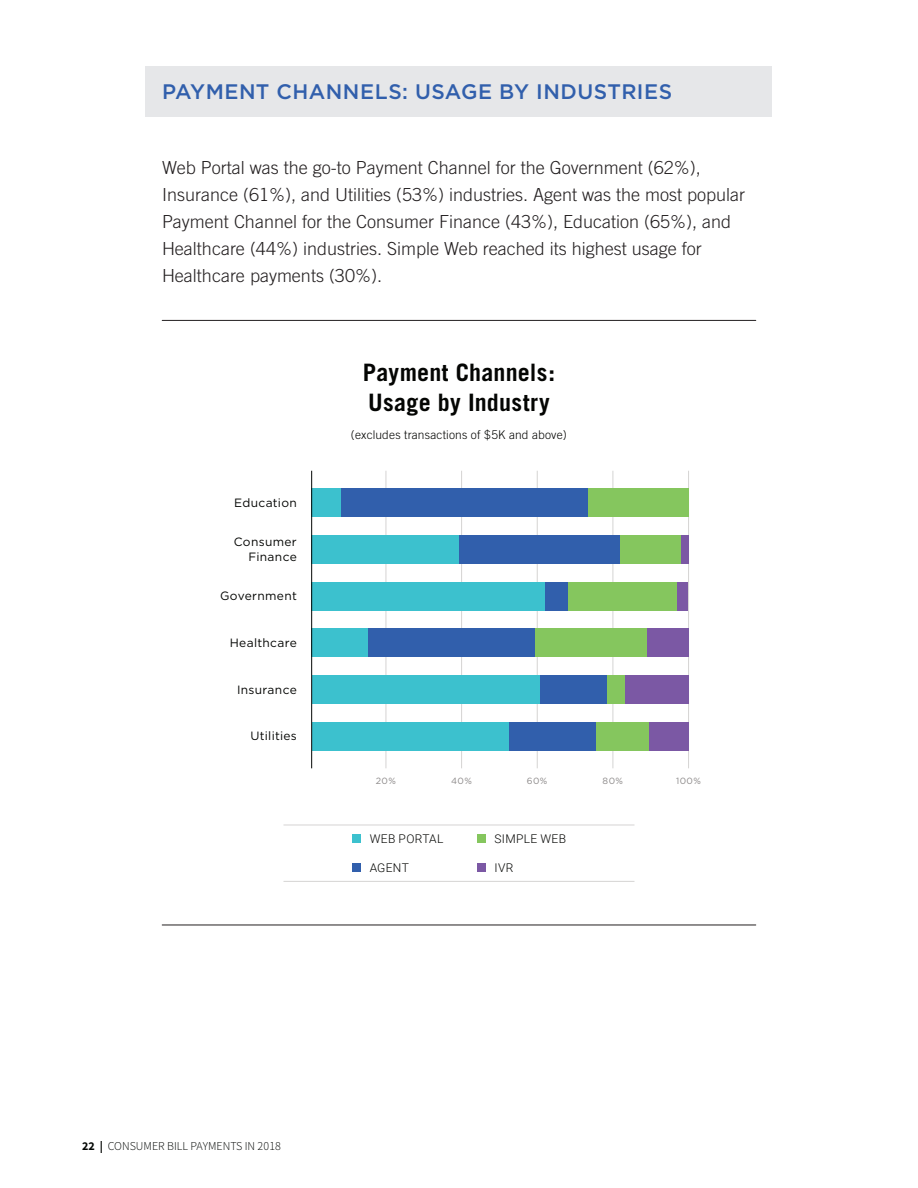
<style>
.page{position:relative;width:918px;height:1188px;background:#fff}
.page>*{position:absolute;margin:0;border:0;box-sizing:border-box;transform-origin:0 0}
.t1{font:700 24px/30px "Trade Gothic";letter-spacing:.01em;color:#040503}
.t2{font:500 21px "Gotham";letter-spacing:.02em;color:#315fac}
.t3{font:300 18px/27px "Trade Gothic";color:#231f20}
.t4{font:12px/14.4px "Gotham";letter-spacing:.025em;color:#040503;text-align:right}
.t5{font:300 12px "Trade Gothic";letter-spacing:.01em;color:#040503}
.t6{font:300 12px "Source Sans Pro";color:#040705}
.t7{font:300 12px "Roboto";letter-spacing:.03em;color:#040503}
.t8{font:9px "Gotham";letter-spacing:.05em;color:#8c8989}
.s1{font-weight:700}
</style>
<div class="page">
<hr style="left:386px;top:471px;width:1px;height:297px;background:#d5d4d3">
<hr style="left:461px;top:471px;width:1px;height:297px;background:#d5d4d3">
<hr style="left:537px;top:471px;width:1px;height:297px;background:#d5d4d3">
<hr style="left:613px;top:471px;width:1px;height:297px;background:#d5d4d3">
<hr style="left:688px;top:471px;width:1px;height:297px;background:#d5d4d3">
<div style="left:312px;top:488px;width:30px;height:29px;background:#3cc1ce"></div>
<div style="left:312px;top:629px;width:56px;height:28px;background:#3cc1ce"></div>
<div style="left:312px;top:582px;width:233px;height:28px;background:#3cc1ce"></div>
<div style="left:312px;top:535px;width:147px;height:29px;background:#3cc1ce"></div>
<div style="left:312px;top:675px;width:228px;height:29px;background:#3cc1ce"></div>
<div style="left:312px;top:722px;width:198px;height:29px;background:#3cc1ce"></div>
<div style="left:341px;top:488px;width:247px;height:29px;background:#315fac"></div>
<div style="left:459px;top:535px;width:161px;height:29px;background:#315fac"></div>
<div style="left:545px;top:582px;width:23px;height:28px;background:#315fac"></div>
<div style="left:368px;top:629px;width:167px;height:28px;background:#315fac"></div>
<div style="left:588px;top:488px;width:100px;height:29px;background:#85c65e"></div>
<div style="left:540px;top:675px;width:67px;height:29px;background:#315fac"></div>
<div style="left:510px;top:722px;width:87px;height:29px;background:#315fac"></div>
<hr style="left:311px;top:471px;width:1px;height:297px;background:#040705">
<hr style="left:283px;top:825px;width:351px;height:1px;background:#d5d4d3">
<hr style="left:283px;top:881px;width:351px;height:1px;background:#d5d4d3">
<div style="left:477px;top:863px;width:9px;height:9px;background:#7b58a4"></div>
<div style="left:477px;top:834px;width:9px;height:9px;background:#85c65e"></div>
<div style="left:352px;top:863px;width:9px;height:9px;background:#315fac"></div>
<div style="left:352px;top:834px;width:9px;height:9px;background:#3cc1ce"></div>
<div style="left:647px;top:629px;width:41px;height:28px;background:#7b58a4"></div>
<div style="left:676px;top:582px;width:12px;height:28px;background:#7b58a4"></div>
<div style="left:681px;top:535px;width:7px;height:29px;background:#7b58a4"></div>
<div style="left:625px;top:675px;width:63px;height:29px;background:#7b58a4"></div>
<div style="left:649px;top:722px;width:39px;height:29px;background:#7b58a4"></div>
<div style="left:535px;top:629px;width:112px;height:28px;background:#85c65e"></div>
<div style="left:568px;top:582px;width:108px;height:28px;background:#85c65e"></div>
<div style="left:620px;top:535px;width:61px;height:29px;background:#85c65e"></div>
<div style="left:607px;top:675px;width:18px;height:29px;background:#85c65e"></div>
<div style="left:596px;top:722px;width:53px;height:29px;background:#85c65e"></div>
<div style="left:146px;top:66px;width:626px;height:51px;background:#e6e7e9"></div>
<hr style="left:162px;top:320px;width:594px;height:1px;background:#231f20">
<hr style="left:162px;top:925px;width:594px;height:1px;background:#231f20">
<p class="t2" style="left:162px;top:79px;width:512px">PAYMENT CHANNELS: USAGE BY INDUSTRIES</p>
<p class="t3" style="left:162px;top:154px;width:585px">Web Portal was the go-to Payment Channel for the Government (62%), Insurance (61%), and Utilities (53%) industries. Agent was the most popular Payment Channel for the Consumer Finance (43%), Education (65%), and Healthcare (44%) industries. Simple Web reached its highest usage for Healthcare payments (30%).</p>
<p class="t4" style="left:234px;top:495px;width:64px">Education</p>
<p class="t4" style="left:234px;top:535px;width:65px">Consumer<br>Finance</p>
<p class="t4" style="left:220px;top:589px;width:78px">Government</p>
<p class="t4" style="left:230px;top:635px;width:69px">Healthcare</p>
<p class="t4" style="left:237px;top:682px;width:61px">Insurance</p>
<p class="t4" style="left:251px;top:729px;width:48px">Utilities</p>
<p class="t1" style="left:363px;top:357px;width:194px">Payment Channels:<br>Usage by Industry</p>
<p class="t5" style="left:351px;top:427px;width:217px">(excludes transactions of $5K and above)</p>
<p class="t8" style="left:376px;top:776px;width:22px">20%</p>
<p class="t8" style="left:451px;top:776px;width:22px">40%</p>
<p class="t8" style="left:527px;top:776px;width:22px">60%</p>
<p class="t8" style="left:603px;top:776px;width:22px">80%</p>
<p class="t8" style="left:676px;top:776px;width:26px">100%</p>
<p class="t7" style="left:370px;top:830px;width:75px">WEB PORTAL</p>
<p class="t7" style="left:370px;top:860px;width:41px">AGENT</p>
<p class="t7" style="left:495px;top:830px;width:73px">SIMPLE WEB</p>
<p class="t7" style="left:495px;top:860px;width:21px">IVR</p>
<p class="t6" style="left:82px;top:1139px;width:200px"><span class="s1">22 |</span> CONSUMER BILL PAYMENTS IN 2018</p>
</div>
